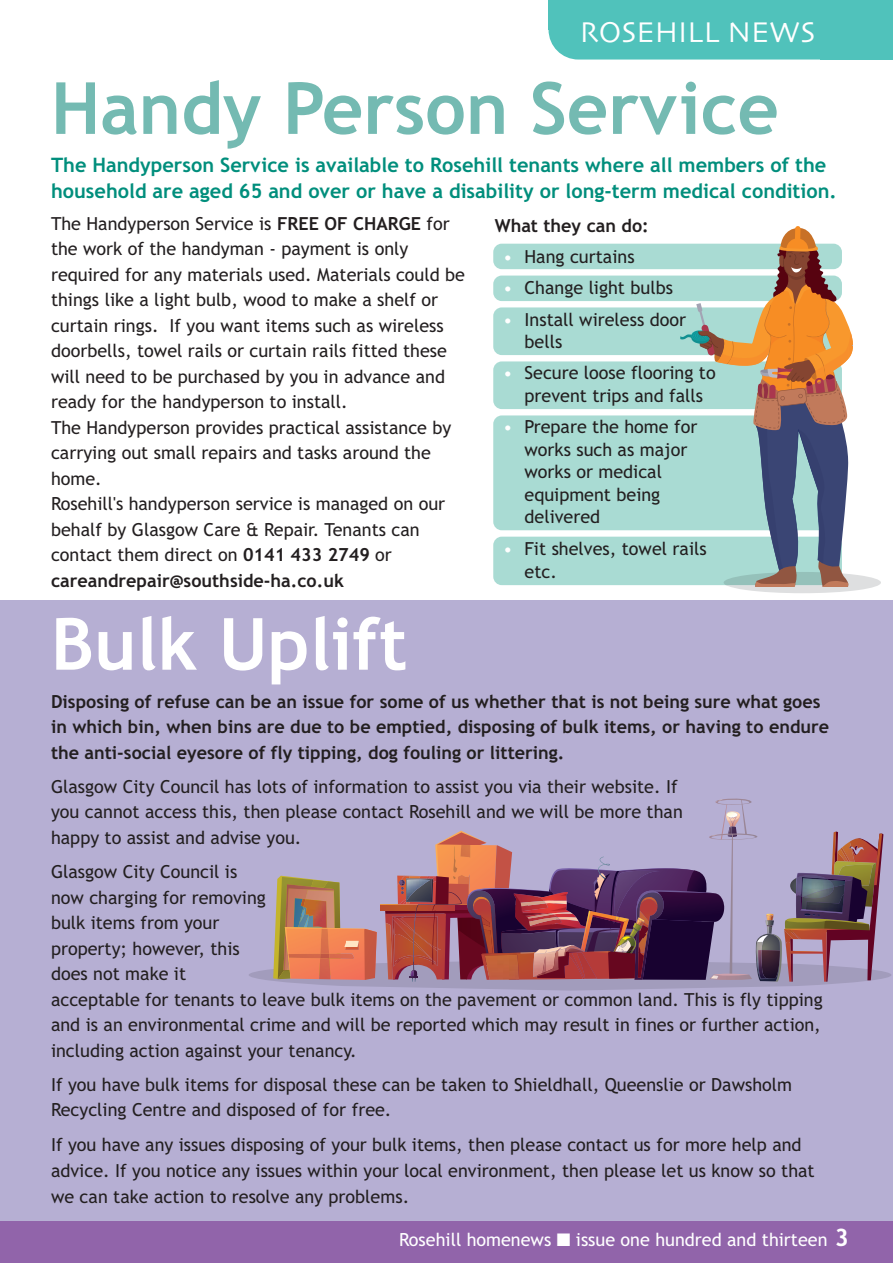
<style>
.page{position:relative;width:893px;height:1263px;background:#fff}
.page>*{position:absolute;margin:0;border:0;box-sizing:border-box;transform-origin:0 0}
.t1{font:700 72px "Trebuchet MS";color:#74bab2}
.t2{font:700 72px "Trebuchet MS";color:#fff}
.t3{font:30px "Skia";color:#fff}
.t4{font:700 19.95px/25.5px "Trebuchet MS";color:#008e7c}
.t5{font:18px/25.5px "Trebuchet MS";color:#231f20}
.t6{font:700 18px/25.5px "Trebuchet MS";color:#231f20}
.t7{font:18px "Trebuchet MS";color:#fff}
.s1{font-weight:700}
.s2{color:#fff}
.s3{font-weight:700;font-size:24px}
</style>
<div class="page">
<div style="left:493px;top:537px;width:349px;height:48px;background:#a9dbd3;border-radius:9px"></div>
<div style="left:0;top:1220px;width:893px;height:43px;background:#9164aa"></div>
<div style="left:549px;top:0;width:344px;height:60px;background:#50c2bb"></div>
<div style="left:821px;top:30px;width:72px;height:30px;background:#50c2bb"></div>
<div style="left:493px;top:244px;width:349px;height:25px;background:#a9dbd3;border-radius:9px"></div>
<div style="left:493px;top:276px;width:349px;height:25px;background:#a9dbd3;border-radius:9px"></div>
<div style="left:493px;top:307px;width:349px;height:48px;background:#a9dbd3;border-radius:9px"></div>
<div style="left:493px;top:361px;width:349px;height:48px;background:#a9dbd3;border-radius:9px"></div>
<div style="left:493px;top:415px;width:349px;height:115px;background:#a9dbd3;border-radius:9px"></div>
<svg style="left:680px;top:226px;width:201px;height:367px"></svg>
<div style="left:0;top:600px;width:893px;height:620px;background:#b6afd3"></div>
<img style="left:249px;top:799px;width:642px;height:191px">
<h2 class="t3" style="left:580px;top:14px;width:237px">ROSEHILL NEWS</h2>
<h1 class="t1" style="left:51px;top:80px;width:729px">Handy Person Service</h1>
<p class="t4" style="left:51px;top:154px;width:787px">The Handyperson Service is available to Rosehill tenants where all members of the household are aged 65 and over or have a disability or long-term medical condition.</p>
<p class="t5" style="left:51px;top:212px;width:416px">The Handyperson Service is <span class="s1">FREE OF CHARGE</span> for the work of the handyman - payment is only required for any materials used. Materials could be things like a light bulb, wood to make a shelf or curtain rings. If you want items such as wireless doorbells, towel rails or curtain rails fitted these will need to be purchased by you in advance and ready for the handyperson to install.<br>The Handyperson provides practical assistance by carrying out small repairs and tasks around the home.<br>Rosehill's handyperson service is managed on our behalf by Glasgow Care &amp; Repair. Tenants can contact them direct on <span class="s1">0141 433 2749</span> or <span class="s1">careandrepair@southside-ha.co.uk</span></p>
<p class="t6" style="left:495px;top:214px;width:156px">What they can do:</p>
<p class="t5" style="left:503px;top:245px;width:133px"><span class="s2">•</span> Hang curtains</p>
<p class="t5" style="left:503px;top:277px;width:171px"><span class="s2">•</span> Change light bulbs</p>
<p class="t5" style="left:524px;top:309px;width:163px;line-height:22.5px;text-indent:-21px"><span class="s2">•</span> Install wireless door bells</p>
<p class="t5" style="left:503px;top:363px;width:214px;line-height:22.5px;text-align:center"><span class="s2">•</span> Secure loose flooring to prevent trips and falls</p>
<p class="t5" style="left:524px;top:417px;width:174px;line-height:22.5px;text-indent:-21px"><span class="s2">•</span> Prepare the home for works such as major works or medical equipment being delivered</p>
<p class="t5" style="left:524px;top:539px;width:184px;line-height:22.5px;text-indent:-21px"><span class="s2">•</span> Fit shelves, towel rails etc.</p>
<h1 class="t2" style="left:51px;top:616px;width:358px">Bulk Uplift</h1>
<p class="t6" style="left:51px;top:690px;width:780px">Disposing of refuse can be an issue for some of us whether that is not being sure what goes in which bin, when bins are due to be emptied, disposing of bulk items, or having to endure the anti-social eyesore of fly tipping, dog fouling or littering.</p>
<p class="t5" style="left:51px;top:775px;width:633px">Glasgow City Council has lots of information to assist you via their website. If you cannot access this, then please contact Rosehill and we will be more than happy to assist and advise you.</p>
<p class="t5" style="left:51px;top:860px;width:773px">Glasgow City Council is<br>now charging for removing<br>bulk items from your<br>property; however, this<br>does not make it<br>acceptable for tenants to leave bulk items on the pavement or common land. This is fly tipping and is an environmental crime and will be reported which may result in fines or further action, including action against your tenancy.</p>
<p class="t5" style="left:51px;top:1073px;width:743px">If you have bulk items for disposal these can be taken to Shieldhall, Queenslie or Dawsholm<br>Recycling Centre and disposed of for free.</p>
<p class="t5" style="left:51px;top:1133px;width:765px;line-height:26.2px">If you have any issues disposing of your bulk items, then please contact us for more help and advice. If you notice any issues within your local environment, then please let us know so that we can take action to resolve any problems.</p>
<p class="t7" style="left:399px;top:1233px;width:451px">Rosehill homenews ■ issue one hundred and thirteen <span class="s3">3</span></p>
</div>
